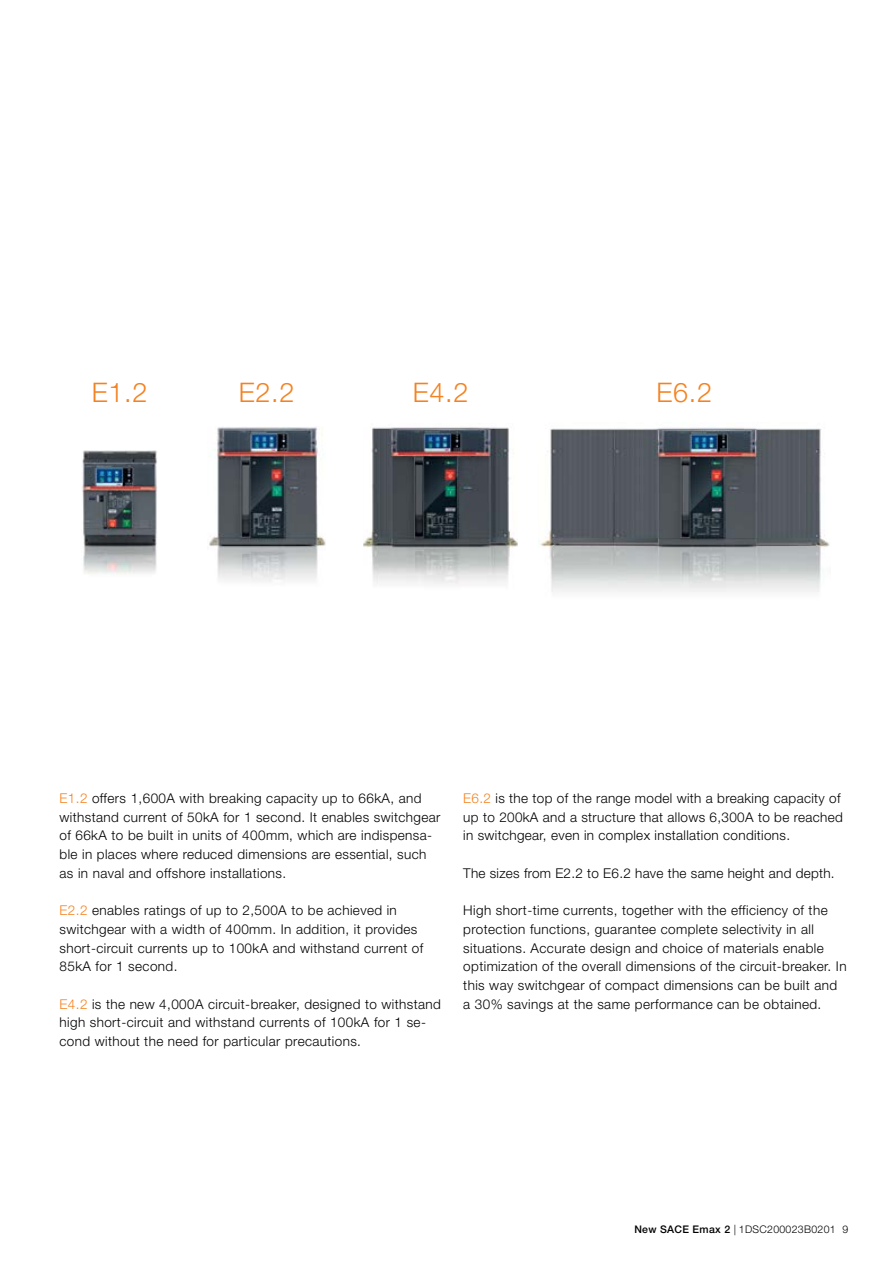
<style>
.page{position:relative;width:893px;height:1263px;background:#fff}
.page>*{position:absolute;margin:0;border:0;box-sizing:border-box;transform-origin:0 0}
.t1{font:300 27px "Helvetica Neue LT Std";letter-spacing:.025em;color:#f58220}
.t2{font:300 13.5px/18.8px "Helvetica Neue LT Std";letter-spacing:.03em;color:#000}
.t3{font:300 10.5px "Helvetica Neue LT Std";letter-spacing:.03em;color:#000}
.s1{color:#f58220}
.s2{font-weight:500}
</style>
<div class="page">
<img style="left:363px;top:427px;width:155px;height:158px">
<img style="left:540px;top:427px;width:290px;height:165px">
<img style="left:208px;top:427px;width:118px;height:155px">
<img style="left:82px;top:450px;width:75px;height:124px">
<h1 class="t1" style="left:92px;top:376px;width:57px">E1.2</h1>
<h1 class="t1" style="left:239px;top:376px;width:57px">E2.2</h1>
<h1 class="t1" style="left:413px;top:376px;width:57px">E4.2</h1>
<h1 class="t1" style="left:657px;top:376px;width:57px">E6.2</h1>
<p class="t2" style="left:60px;top:788px;width:382px"><span class="s1">E1.2</span> offers 1,600A with breaking capacity up to 66kA, and withstand current of 50kA for 1 second. It enables switchgear of 66kA to be built in units of 400mm, which are indispensa&shy;ble in places where reduced dimensions are essential, such as in naval and offshore installations.</p>
<p class="t2" style="left:60px;top:901px;width:365px"><span class="s1">E2.2</span> enables ratings of up to 2,500A to be achieved in switchgear with a width of 400mm. In addition, it provides short-circuit currents up to 100kA and withstand current of 85kA for 1 second.</p>
<p class="t2" style="left:60px;top:994px;width:383px"><span class="s1">E4.2</span> is the new 4,000A circuit-breaker, designed to withstand high short-circuit and withstand currents of 100kA for 1 se&shy;cond without the need for particular precautions.</p>
<p class="t2" style="left:463px;top:788px;width:381px"><span class="s1">E6.2</span> is the top of the range model with a breaking capacity of up to 200kA and a structure that allows 6,300A to be reached in switchgear, even in complex installation conditions.</p>
<p class="t2" style="left:463px;top:863px;width:373px">The sizes from E2.2 to E6.2 have the same height and depth.</p>
<p class="t2" style="left:463px;top:901px;width:385px">High short-time currents, together with the efficiency of the protection functions, guarantee complete selectivity in all situations. Accurate design and choice of materials enable optimization of the overall dimensions of the circuit-breaker. In this way switchgear of compact dimensions can be built and a 30% savings at the same performance can be obtained.</p>
<p class="t3" style="left:634px;top:1223px;width:215px"><span class="s2">New SACE Emax 2</span> | 1DSC200023B0201 9</p>
</div>
